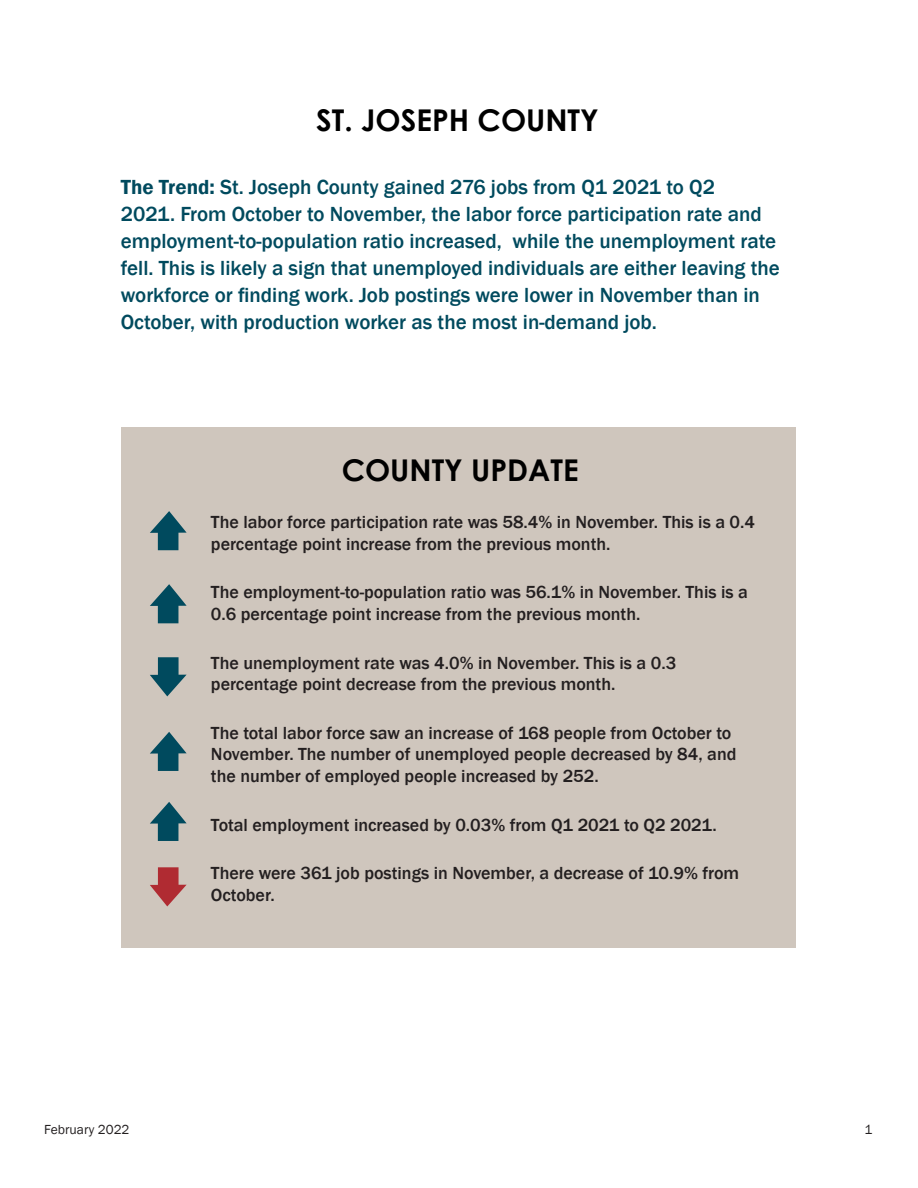
<style>
.page{position:relative;width:918px;height:1188px;background:#fff}
.page>*{position:absolute;margin:0;border:0;box-sizing:border-box;transform-origin:0 0}
.COUNTY{font:700 30px "Century Gothic";color:#000}
.The_Trend_body_text{font:500 21px/27px "Franklin Gothic";color:#004a5e}
.tan_box_descriptions{font:500 18px/21.6px "Franklin Gothic";color:#231f20}
.t1{font:13.5px "Franklin Gothic";color:#231f20}
.s1{font-weight:600}
</style>
<div class="page">
<div style="left:121px;top:428px;width:675px;height:520px;background:#cfc6bd"></div>
<svg style="left:150px;top:657px;width:37px;height:39px"></svg>
<svg style="left:150px;top:802px;width:37px;height:39px"></svg>
<svg style="left:150px;top:511px;width:37px;height:39px"></svg>
<svg style="left:150px;top:584px;width:37px;height:39px"></svg>
<svg style="left:150px;top:732px;width:37px;height:39px"></svg>
<svg style="left:150px;top:867px;width:37px;height:39px"></svg>
<p class="COUNTY" style="left:316px;top:97px;width:284px">ST. JOSEPH COUNTY</p>
<p class="The_Trend_body_text" style="left:121px;top:173px;width:661px"><span class="s1">The Trend:</span> St. Joseph County gained 276 jobs from Q1 2021 to Q2<br>2021. From October to November, the labor force participation rate and employment-to-population ratio increased, while the unemployment rate fell. This is likely a sign that unemployed individuals are either leaving the workforce or finding work. Job postings were lower in November than in October, with production worker as the most in-demand job.</p>
<p class="COUNTY" style="left:342px;top:447px;width:239px">COUNTY UPDATE</p>
<p class="tan_box_descriptions" style="left:211px;top:512px;width:546px">The labor force participation rate was 58.4% in November. This is a 0.4 percentage point increase from the previous month.</p>
<p class="tan_box_descriptions" style="left:211px;top:582px;width:538px">The employment-to-population ratio was 56.1% in November. This is a<br>0.6 percentage point increase from the previous month.</p>
<p class="tan_box_descriptions" style="left:211px;top:652px;width:467px">The unemployment rate was 4.0% in November. This is a 0.3 percentage point decrease from the previous month.</p>
<p class="tan_box_descriptions" style="left:211px;top:722px;width:527px">The total labor force saw an increase of 168 people from October to<br>November. The number of unemployed people decreased by 84, and the number of employed people increased by 252.</p>
<p class="tan_box_descriptions" style="left:211px;top:814px;width:507px">Total employment increased by 0.03% from Q1 2021 to Q2 2021.</p>
<p class="tan_box_descriptions" style="left:211px;top:863px;width:530px">There were 361 job postings in November, a decrease of 10.9% from<br>October.</p>
<p class="t1" style="left:44px;top:1122px;width:87px">February 2022</p>
<p class="t1" style="left:864px;top:1122px;width:9px">1</p>
</div>
